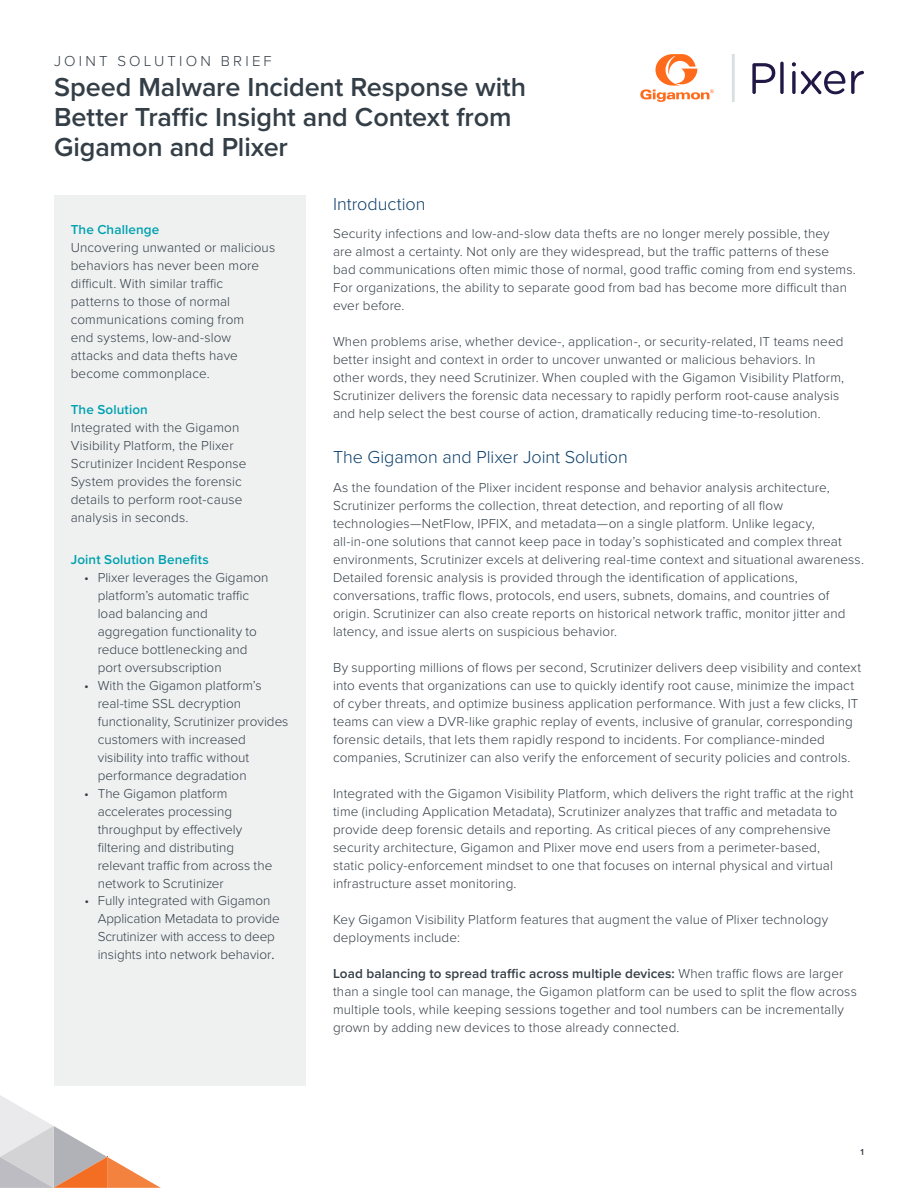
<style>
.page{position:relative;width:918px;height:1188px;background:#fff}
.page>*{position:absolute;margin:0;border:0;box-sizing:border-box;transform-origin:0 0}
.t1{font:600 27px/30px "Proxima Nova";letter-spacing:-.005em;color:#333e47}
.t2{font:300 18px "Proxima Nova";letter-spacing:-.005em;color:#0d3f6a}
.t3{font:300 15px "Proxima Nova";letter-spacing:.215em;color:#333e47}
.t4{font:300 13.5px/18px "Proxima Nova";letter-spacing:.01em;color:#333e47}
.t5{font:300 13.5px/17.9px "Proxima Nova";letter-spacing:-.01em;color:#333e47}
.t6{font:600 13.5px "Proxima Nova";letter-spacing:.01em;color:#00a1af}
.t7{font:600 9px "Proxima Nova";color:#333e47}
.s1{font-family:"Minion Pro";font-weight:400}
.s2{font-weight:600}
</style>
<div class="page">
<svg style="left:640px;top:54px;width:74px;height:48px"></svg>
<hr style="left:732px;top:54px;width:3px;height:48px;background:#dadfe1">
<svg style="left:0;top:1095px;width:161px;height:93px"></svg>
<svg style="left:752px;top:63px;width:23px;height:31px"></svg>
<svg style="left:780px;top:62px;width:4px;height:32px"></svg>
<svg style="left:851px;top:71px;width:13px;height:23px"></svg>
<svg style="left:792px;top:62px;width:53px;height:32px"></svg>
<div style="left:54px;top:195px;width:252px;height:890px;background:#eff1f1"></div>
<p class="t3" style="left:54px;top:50px;width:219px">JOINT SOLUTION BRIEF</p>
<h1 class="t1" style="left:54px;top:71px;width:474px">Speed Malware Incident Response with<br>Better Traffic Insight and Context from<br>Gigamon and Plixer</h1>
<p class="t6" style="left:71px;top:219px;width:90px">The Challenge</p>
<p class="t4" style="left:71px;top:238px;width:206px">Uncovering unwanted or malicious behaviors has never been more difficult. With similar traffic patterns to those of normal communications coming from<br>end systems, low-and-slow attacks and data thefts have become commonplace.</p>
<p class="t6" style="left:71px;top:399px;width:79px">The Solution</p>
<p class="t4" style="left:71px;top:418px;width:177px">Integrated with the Gigamon<br>Visibility Platform, the Plixer<br>Scrutinizer Incident Response<br>System provides the forensic details to perform root-cause analysis in seconds.</p>
<p class="t6" style="left:71px;top:549px;width:140px">Joint Solution Benefits</p>
<p class="t4" style="left:98px;top:568px;width:172px;text-indent:-14px">• Plixer leverages the Gigamon platform’s automatic traffic load balancing and aggregation functionality to reduce bottlenecking and port oversubscription</p>
<p class="t4" style="left:98px;top:676px;width:192px;text-indent:-14px">• With the Gigamon platform’s real-time SSL decryption functionality, Scrutinizer provides customers with increased visibility into traffic without performance degradation</p>
<p class="t4" style="left:98px;top:784px;width:176px;text-indent:-14px">• The Gigamon platform accelerates processing throughput by effectively filtering and distributing relevant traffic from across the network to Scrutinizer</p>
<p class="t5" style="left:98px;top:891px;width:184px;text-indent:-13px">• Fully integrated with Gigamon<br>Application Metadata to provide<br>Scrutinizer with access to deep insights into network behavior<span class="s1">.</span></p>
<h2 class="t2" style="left:333px;top:190px;width:94px">Introduction</h2>
<p class="t4" style="left:333px;top:224px;width:524px">Security infections and low-and-slow data thefts are no longer merely possible, they<br>are almost a certainty. Not only are they widespread, but the traffic patterns of these<br>bad communications often mimic those of normal, good traffic coming from end systems.<br>For organizations, the ability to separate good from bad has become more difficult than ever before.</p>
<p class="t4" style="left:333px;top:332px;width:513px">When problems arise, whether device-, application-, or security-related, IT teams need better insight and context in order to uncover unwanted or malicious behaviors. In other words, they need Scrutinizer. When coupled with the Gigamon Visibility Platform, Scrutinizer delivers the forensic data necessary to rapidly perform root-cause analysis and help select the best course of action, dramatically reducing time-to-resolution.</p>
<h2 class="t2" style="left:333px;top:444px;width:296px">The Gigamon and Plixer Joint Solution</h2>
<p class="t4" style="left:333px;top:478px;width:532px">As the foundation of the Plixer incident response and behavior analysis architecture, Scrutinizer performs the collection, threat detection, and reporting of all flow technologies—NetFlow, IPFIX, and metadata—on a single platform. Unlike legacy, all-in-one solutions that cannot keep pace in today’s sophisticated and complex threat environments, Scrutinizer excels at delivering real-time context and situational awareness.<br>Detailed forensic analysis is provided through the identification of applications, conversations, traffic flows, protocols, end users, subnets, domains, and countries of origin. Scrutinizer can also create reports on historical network traffic, monitor jitter and latency, and issue alerts on suspicious behavior.</p>
<p class="t4" style="left:333px;top:658px;width:530px">By supporting millions of flows per second, Scrutinizer delivers deep visibility and context into events that organizations can use to quickly identify root cause, minimize the impact of cyber threats, and optimize business application performance. With just a few clicks, IT teams can view a DVR-like graphic replay of events, inclusive of granular, corresponding forensic details, that lets them rapidly respond to incidents. For compliance-minded companies, Scrutinizer can also verify the enforcement of security policies and controls.</p>
<p class="t4" style="left:333px;top:784px;width:522px">Integrated with the Gigamon Visibility Platform, which delivers the right traffic at the right time (including Application Metadata), Scrutinizer analyzes that traffic and metadata to provide deep forensic details and reporting. As critical pieces of any comprehensive security architecture, Gigamon and Plixer move end users from a perimeter-based, static policy-enforcement mindset to one that focuses on internal physical and virtual infrastructure asset monitoring.</p>
<p class="t4" style="left:333px;top:910px;width:497px">Key Gigamon Visibility Platform features that augment the value of Plixer technology deployments include:</p>
<p class="t4" style="left:333px;top:964px;width:525px"><span class="s2">Load balancing to spread traffic across multiple devices:</span> When traffic flows are larger than a single tool can manage, the Gigamon platform can be used to split the flow across multiple tools, while keeping sessions together and tool numbers can be incrementally grown by adding new devices to those already connected.</p>
<p class="t7" style="left:861px;top:1146px;width:5px">1</p>
</div>
